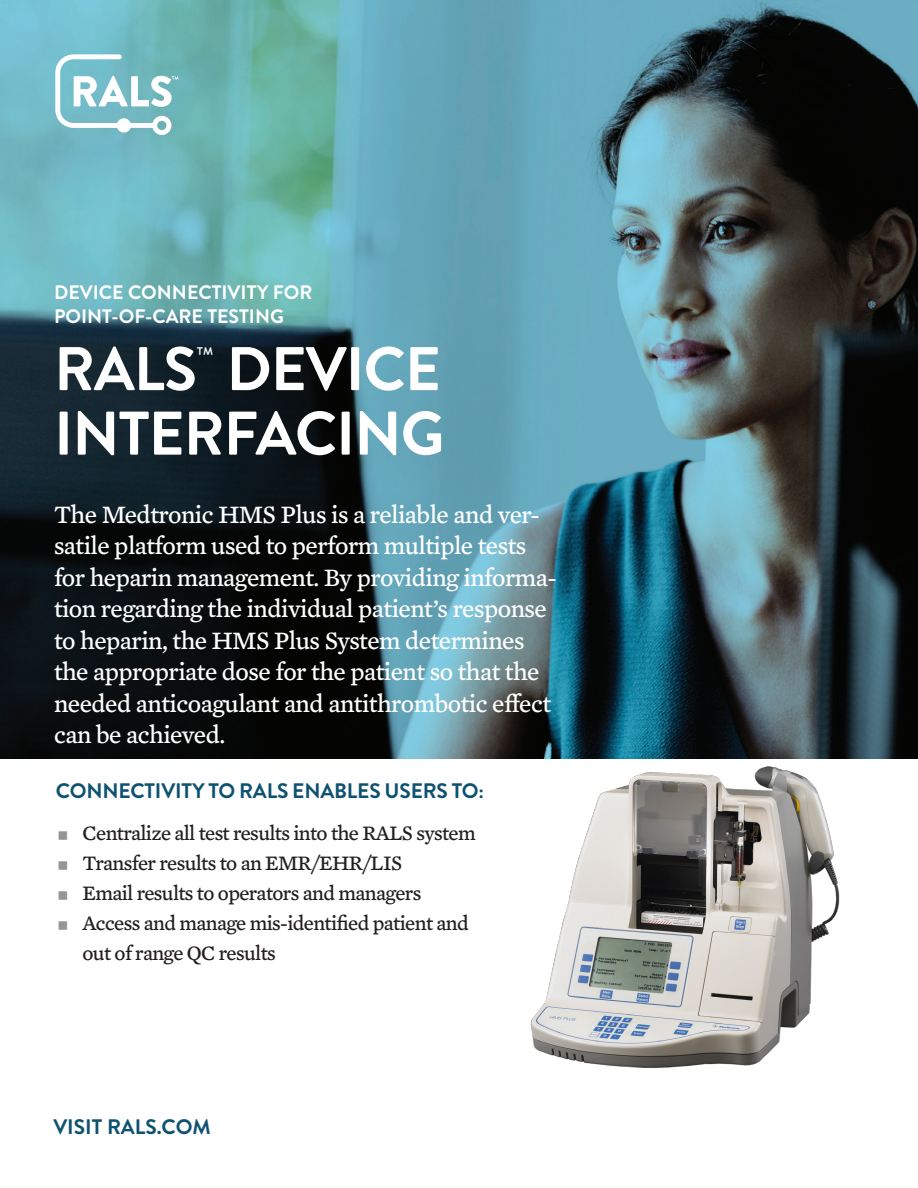
<style>
.page{position:relative;width:918px;height:1188px;background:#fff}
.page>*{position:absolute;margin:0;border:0;box-sizing:border-box;transform-origin:0 0}
.t1{font:700 61.5px/64.5px "Brandon Grotesque";letter-spacing:-.015em;color:#fff;text-align:right}
.t2{font:25.5px/31.5px "Mercury Text G4";letter-spacing:-.02em;color:#fff}
.t3{font:25.35px "Brandon Grotesque";color:#fff}
.t4{font:21px/30px "Mercury Text G4";letter-spacing:-.03em;color:#231f20}
.t5{font:700 21px "Brandon Grotesque";letter-spacing:-.01em;color:#0e5270}
.t6{font:700 19.5px "Brandon Grotesque";color:#fff}
</style>
<div class="page">
<img style="left:0;top:0;width:918px;height:758px">
<svg style="left:117px;top:118px;width:14px;height:15px"></svg>
<svg style="left:55px;top:54px;width:123px;height:76px"></svg>
<div style="left:152px;top:116px;width:19px;height:19px;border:5px solid #fff;border-radius:50%"></div>
<img style="left:518px;top:758px;width:331px;height:310px">
<p class="t6" style="left:54px;top:279px;width:260px">DEVICE CONNECTIVITY FOR</p>
<p class="t6" style="left:54px;top:302px;width:232px">POINT-OF-CARE TESTING</p>
<p class="t1" style="left:54px;top:338px;width:144px">RALS</p>
<p class="t3" style="left:196px;top:339px;width:20px">™</p>
<p class="t1" style="left:54px;top:338px;width:392px">DEVICE<br>INTERFACING</p>
<p class="t2" style="left:54px;top:497px;width:504px">The Medtronic HMS Plus is a reliable and ver&shy;satile platform used to perform multiple tests for heparin management. By providing informa&shy;tion regarding the individual patient’s response to heparin, the HMS Plus System determines the appropriate dose for the patient so that the needed anticoagulant and antithrombotic effect can be achieved.</p>
<p class="t5" style="left:56px;top:776px;width:430px">CONNECTIVITY TO RALS ENABLES USERS TO:</p>
<p class="t4" style="left:83px;top:817px;width:395px">Centralize all test results into the RALS system</p>
<p class="t4" style="left:83px;top:847px;width:321px">Transfer results to an EMR/EHR/LIS</p>
<p class="t4" style="left:83px;top:877px;width:340px">Email results to operators and managers</p>
<p class="t4" style="left:83px;top:907px;width:388px">Access and manage mis-identified patient and out of range QC results</p>
<p class="t5" style="left:53px;top:1112px;width:159px">VISIT RALS.COM</p>
</div>
